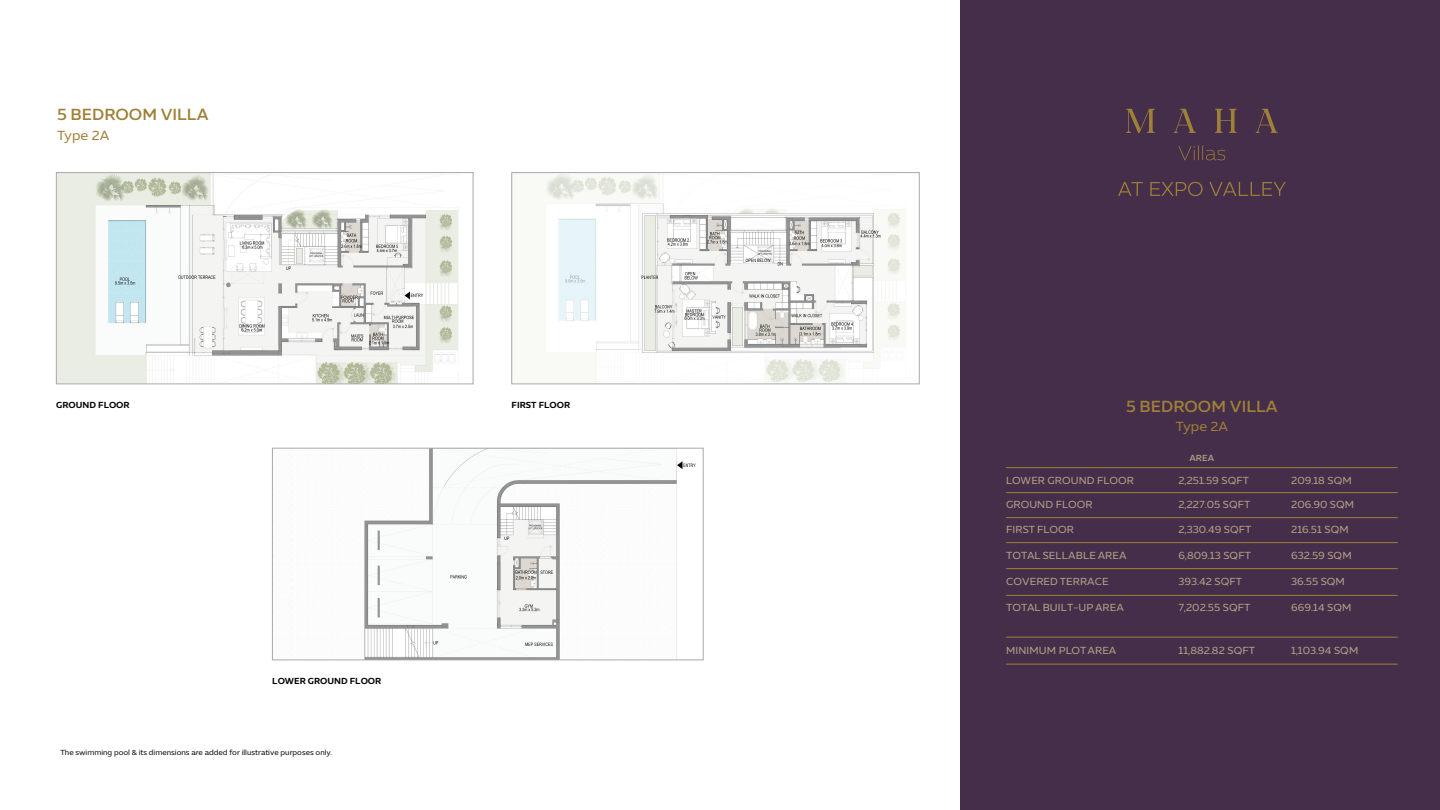
<style>
.page{position:relative;width:1440px;height:810px;background:#fff}
.page>*{position:absolute;margin:0;border:0;box-sizing:border-box;transform-origin:0 0}
.t1{font:500 16.5px "Expo Sans Std";color:#9f8038}
.t2{font:13.5px "Expo Sans Std";letter-spacing:-.005em;color:#9f8038}
.t3{font:10.5px "Expo Sans Std";letter-spacing:.01em;color:#b5a189}
.t4{font:600 9px "Expo Arabic";color:#040503}
.t5{font:500 9px "Expo Sans Std";color:#b5a189}
.t6{font:7.5px "Expo Sans Std";color:#040503}
</style>
<div class="page">
<div style="left:960px;top:0;width:480px;height:810px;background:#452e49"></div>
<svg style="left:1118px;top:182px;width:25px;height:14px"></svg>
<svg style="left:1150px;top:182px;width:53px;height:14px"></svg>
<svg style="left:1209px;top:182px;width:77px;height:14px"></svg>
<svg style="left:1179px;top:145px;width:46px;height:15px"></svg>
<svg style="left:1126px;top:109px;width:29px;height:24px"></svg>
<svg style="left:1174px;top:109px;width:22px;height:24px"></svg>
<svg style="left:1215px;top:109px;width:22px;height:24px"></svg>
<svg style="left:1255px;top:109px;width:23px;height:24px"></svg>
<img style="left:364px;top:450px;width:332px;height:208px">
<div style="left:272px;top:448px;width:431px;height:212px;border:1px solid #a8a9ad"></div>
<img style="left:58px;top:174px;width:401px;height:208px">
<div style="left:56px;top:172px;width:417px;height:212px;border:1px solid #a8a9ad"></div>
<img style="left:545px;top:174px;width:361px;height:208px">
<div style="left:512px;top:172px;width:407px;height:212px;border:1px solid #a8a9ad"></div>
<hr style="left:1006px;top:492px;width:392px;height:1px;background:#9f8038">
<hr style="left:1006px;top:467px;width:392px;height:1px;background:#9f8038">
<hr style="left:1006px;top:517px;width:392px;height:1px;background:#9f8038">
<hr style="left:1006px;top:542px;width:392px;height:1px;background:#9f8038">
<hr style="left:1006px;top:595px;width:392px;height:1px;background:#9f8038">
<hr style="left:1006px;top:568px;width:392px;height:1px;background:#9f8038">
<hr style="left:1006px;top:664px;width:392px;height:1px;background:#9f8038">
<hr style="left:1006px;top:637px;width:392px;height:1px;background:#9f8038">
<h1 class="t1" style="left:57px;top:105px;width:153px">5 BEDROOM VILLA</h1>
<p class="t2" style="left:57px;top:127px;width:54px">Type 2A</p>
<p class="t4" style="left:56px;top:400px;width:75px">GROUND FLOOR</p>
<p class="t4" style="left:512px;top:400px;width:60px">FIRST FLOOR</p>
<p class="t4" style="left:272px;top:676px;width:111px">LOWER GROUND FLOOR</p>
<p class="t6" style="left:60px;top:748px;width:273px">The swimming pool &amp; its dimensions are added for illustrative purposes only.</p>
<h1 class="t1" style="left:1126px;top:396px;width:153px">5 BEDROOM VILLA</h1>
<p class="t2" style="left:1176px;top:419px;width:54px">Type 2A</p>
<p class="t5" style="left:1189px;top:452px;width:26px">AREA</p>
<p class="t3" style="left:1006px;top:474px;width:129px">LOWER GROUND FLOOR</p>
<p class="t3" style="left:1179px;top:474px;width:72px">2,251.59 SQFT</p>
<p class="t3" style="left:1291px;top:474px;width:62px">209.18 SQM</p>
<p class="t3" style="left:1006px;top:499px;width:88px">GROUND FLOOR</p>
<p class="t3" style="left:1179px;top:499px;width:73px">2,227.05 SQFT</p>
<p class="t3" style="left:1291px;top:499px;width:65px">206.90 SQM</p>
<p class="t3" style="left:1006px;top:523px;width:69px">FIRST FLOOR</p>
<p class="t3" style="left:1179px;top:523px;width:74px">2,330.49 SQFT</p>
<p class="t3" style="left:1291px;top:523px;width:59px">216.51 SQM</p>
<p class="t3" style="left:1006px;top:549px;width:122px">TOTAL SELLABLE AREA</p>
<p class="t3" style="left:1179px;top:549px;width:74px">6,809.13 SQFT</p>
<p class="t3" style="left:1291px;top:549px;width:62px">632.59 SQM</p>
<p class="t3" style="left:1006px;top:575px;width:104px">COVERED TERRACE</p>
<p class="t3" style="left:1179px;top:575px;width:65px">393.42 SQFT</p>
<p class="t3" style="left:1291px;top:575px;width:55px">36.55 SQM</p>
<p class="t3" style="left:1006px;top:601px;width:119px">TOTAL BUILT-UP AREA</p>
<p class="t3" style="left:1179px;top:601px;width:73px">7,202.55 SQFT</p>
<p class="t3" style="left:1291px;top:601px;width:62px">669.14 SQM</p>
<p class="t3" style="left:1006px;top:644px;width:112px">MINIMUM PLOT AREA</p>
<p class="t3" style="left:1179px;top:644px;width:78px">11,882.82 SQFT</p>
<p class="t3" style="left:1291px;top:644px;width:69px">1,103.94 SQM</p>
</div>
